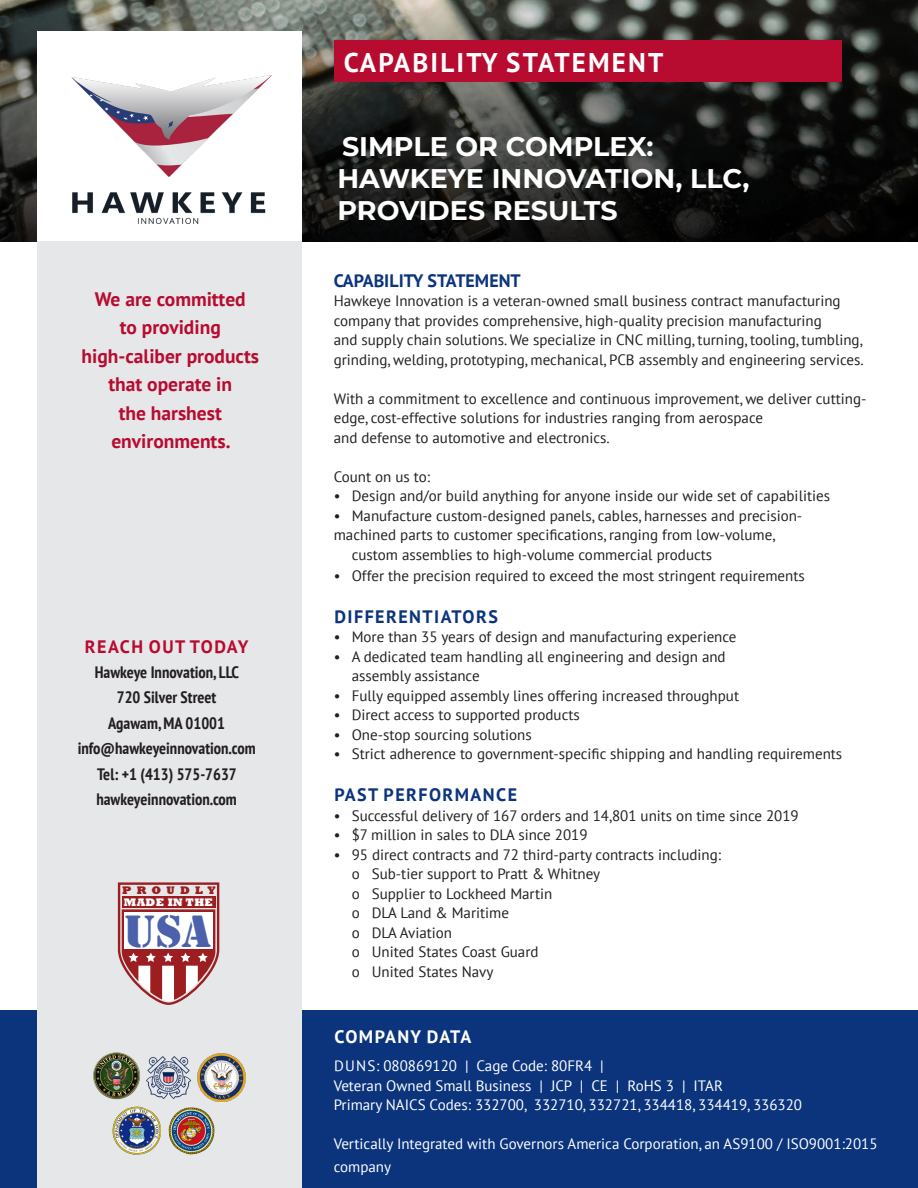
<style>
.page{position:relative;width:918px;height:1188px;background:#fff}
.page>*{position:absolute;margin:0;border:0;box-sizing:border-box;transform-origin:0 0}
.t1{font:46.8px "Stencil";color:#4c61ab}
.t2{font:700 27px "Montserrat";color:#fff}
.t3{font:700 27px "PT Sans";letter-spacing:.08em;color:#fff}
.t4{font:700 19.5px/28.5px "PT Sans";color:#b80b30;text-align:center}
.t5{font:700 18px "PT Sans";letter-spacing:.08em;color:#0b347d}
.t6{font:700 18px "PT Sans";color:#0b347d}
.t7{font:700 18px "PT Sans";letter-spacing:.08em;color:#b80b30}
.t8{font:700 18px "PT Sans";letter-spacing:.05em;color:#fff}
.t9{font:700 condensed 16.5px "PT Sans";color:#231f20}
.t10{font:15px/19.5px "PT Sans";color:#231f20}
.t11{font:15px/19.5px "PT Sans";color:#fff}
.t12{font:800 11.25px "Rockwell";letter-spacing:.03em;color:#fff}
.t13{font:800 11.25px "Rockwell";letter-spacing:.47em;color:#9c1e20}
</style>
<div class="page">
<svg style="left:0;top:0;width:918px;height:242px;background:#2c2d2a"></svg>
<div style="left:0;top:1011px;width:918px;height:177px;background:#0b347d"></div>
<div style="left:37px;top:31px;width:265px;height:227px;background:#fff"></div>
<img style="left:72px;top:76px;width:199px;height:148px">
<div style="left:37px;top:242px;width:265px;height:946px;background:#e6e7e9"></div>
<div style="left:334px;top:41px;width:507px;height:41px;background:#b80b30"></div>
<svg style="left:117px;top:882px;width:103px;height:123px"></svg>
<img style="left:93px;top:1052px;width:47px;height:47px">
<img style="left:146px;top:1057px;width:45px;height:41px">
<img style="left:168px;top:1107px;width:47px;height:48px">
<img style="left:198px;top:1054px;width:47px;height:47px">
<img style="left:112px;top:1106px;width:49px;height:49px">
<p class="t4" style="left:82px;top:284px;width:179px">We are committed<br>to providing high-caliber products that operate in<br>the harshest environments.</p>
<p class="t7" style="left:85px;top:634px;width:165px">REACH OUT TODAY</p>
<p class="t9" style="left:95px;top:661px;width:146px">Hawkeye Innovation, LLC</p>
<p class="t9" style="left:117px;top:687px;width:101px">720 Silver Street</p>
<p class="t9" style="left:108px;top:712px;width:118px">Agawam, MA 01001</p>
<p class="t9" style="left:78px;top:738px;width:179px">info@hawkeyeinnovation.com</p>
<p class="t9" style="left:97px;top:763px;width:141px">Tel: +1 (413) 575-7637</p>
<p class="t9" style="left:96px;top:788px;width:142px">hawkeyeinnovation.com</p>
<p class="t13" style="left:122px;top:884px;width:95px">PROUDLY</p>
<p class="t12" style="left:124px;top:896px;width:91px">MADE IN THE</p>
<p class="t1" style="left:124px;top:904px;width:88px">USA</p>
<p class="t3" style="left:344px;top:44px;width:321px">CAPABILITY STATEMENT</p>
<p class="t2" style="left:342px;top:127px;width:313px">SIMPLE OR COMPLEX:</p>
<p class="t2" style="left:338px;top:159px;width:414px">HAWKEYE INNOVATION, LLC,</p>
<p class="t2" style="left:338px;top:191px;width:282px">PROVIDES RESULTS</p>
<p class="t6" style="left:334px;top:268px;width:189px">CAPABILITY STATEMENT</p>
<p class="t10" style="left:334px;top:291px;width:531px">Hawkeye Innovation is a veteran-owned small business contract manufacturing company that provides comprehensive, high-quality precision manufacturing<br>and supply chain solutions. We specialize in CNC milling, turning, tooling, tumbling, grinding, welding, prototyping, mechanical, PCB assembly and engineering services.</p>
<p class="t10" style="left:334px;top:388px;width:534px">With a commitment to excellence and continuous improvement, we deliver cutting&shy;edge, cost-effective solutions for industries ranging from aerospace<br>and defense to automotive and electronics.</p>
<p class="t10" style="left:334px;top:466px;width:98px">Count on us to:</p>
<p class="t10" style="left:334px;top:486px;width:498px">• Design and/or build anything for anyone inside our wide set of capabilities</p>
<p class="t10" style="left:334px;top:505px;width:470px">• Manufacture custom-designed panels, cables, harnesses and precision-</p>
<p class="t10" style="left:334px;top:525px;width:443px">machined parts to customer specifications, ranging from low-volume,</p>
<p class="t10" style="left:352px;top:544px;width:362px">custom assemblies to high-volume commercial products</p>
<p class="t10" style="left:334px;top:565px;width:473px">• Offer the precision required to exceed the most stringent requirements</p>
<p class="t5" style="left:334px;top:604px;width:165px">DIFFERENTIATORS</p>
<p class="t10" style="left:334px;top:627px;width:404px">• More than 35 years of design and manufacturing experience</p>
<p class="t10" style="left:352px;top:646px;width:376px;text-indent:-18px">• A dedicated team handling all engineering and design and assembly assistance</p>
<p class="t10" style="left:334px;top:685px;width:407px">• Fully equipped assembly lines offering increased throughput</p>
<p class="t10" style="left:334px;top:705px;width:248px">• Direct access to supported products</p>
<p class="t10" style="left:334px;top:724px;width:199px">• One-stop sourcing solutions</p>
<p class="t10" style="left:334px;top:744px;width:510px">• Strict adherence to government-specific shipping and handling requirements</p>
<p class="t5" style="left:334px;top:783px;width:184px">PAST PERFORMANCE</p>
<p class="t10" style="left:334px;top:805px;width:467px">• Successful delivery of 167 orders and 14,801 units on time since 2019</p>
<p class="t10" style="left:334px;top:825px;width:255px">• $7 million in sales to DLA since 2019</p>
<p class="t10" style="left:352px;top:844px;width:371px;text-indent:-18px">• 95 direct contracts and 72 third-party contracts including: o Sub-tier support to Pratt &amp; Whitney<br>o Supplier to Lockheed Martin<br>o DLA Land &amp; Maritime<br>o DLA Aviation<br>o United States Coast Guard<br>o United States Navy</p>
<p class="t8" style="left:334px;top:1024px;width:139px">COMPANY DATA</p>
<p class="t11" style="left:334px;top:1056px;width:391px">DUNS: 080869120 | Cage Code: 80FR4 |<br>Veteran Owned Small Business | JCP | CE | RoHS 3 | ITAR</p>
<p class="t11" style="left:334px;top:1095px;width:470px">Primary NAICS Codes: 332700, 332710, 332721, 334418, 334419, 336320</p>
<p class="t11" style="left:334px;top:1132px;width:545px;line-height:22.5px">Vertically Integrated with Governors America Corporation, an AS9100 / ISO9001:2015 company</p>
</div>
